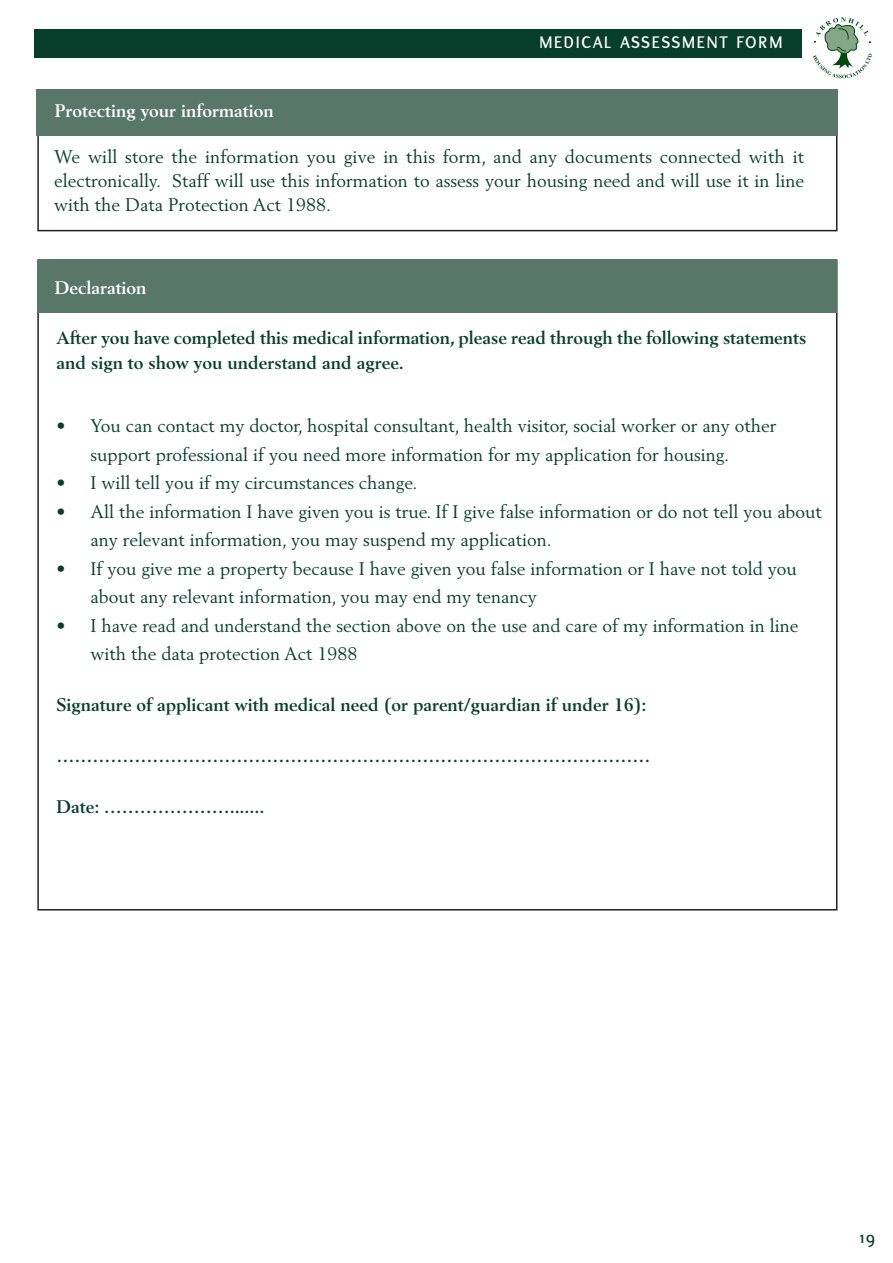
<style>
.page{position:relative;width:893px;height:1263px;background:#fff}
.page>*{position:absolute;margin:0;border:0;box-sizing:border-box;transform-origin:0 0}
.t1{font:18px/28.5px "Berling";color:#083f2c}
.t2{font:700 18px/25.5px "Berling";color:#083f2c}
.t3{font:700 18px "Berling";color:#fff}
.t4{font:700 18px "Flux";letter-spacing:.1em;color:#fff}
.t5{font:700 18px "Flux";color:#083f2c}
</style>
<div class="page">
<div style="left:34px;top:30px;width:768px;height:28px;background:#083f2c"></div>
<svg style="left:813px;top:17px;width:59px;height:61px"></svg>
<div style="left:37px;top:91px;width:800px;height:140px;border:2px solid #231f20"></div>
<div style="left:37px;top:90px;width:801px;height:46px;background:#587769"></div>
<div style="left:38px;top:259px;width:798px;height:54px;background:#587769"></div>
<p class="t3" style="left:55px;top:103px;width:220px">Protecting your information</p>
<p class="t4" style="left:539px;top:31px;width:245px">MEDICAL ASSESSMENT FORM</p>
<p class="t1" style="left:54px;top:146px;width:751px;line-height:24px;text-align:justify">We will store the information you give in this form, and any documents connected with it electronically. Staff will use this information to assess your housing need and will use it in line with the Data Protection Act 1988.</p>
<p class="t3" style="left:55px;top:280px;width:93px">Declaration</p>
<p class="t2" style="left:56px;top:326px;width:752px">After you have completed this medical information, please read through the following statements and sign to show you understand and agree.</p>
<p class="t1" style="left:90px;top:413px;width:687px;text-indent:-34px">• You can contact my doctor, hospital consultant, health visitor, social worker or any other support professional if you need more information for my application for housing.</p>
<p class="t1" style="left:56px;top:470px;width:362px">• I will tell you if my circumstances change.</p>
<p class="t1" style="left:90px;top:498px;width:733px;text-indent:-34px">• All the information I have given you is true. If I give false information or do not tell you about any relevant information, you may suspend my application.</p>
<p class="t1" style="left:90px;top:555px;width:708px;text-indent:-34px">• If you give me a property because I have given you false information or I have not told you about any relevant information, you may end my tenancy</p>
<p class="t1" style="left:90px;top:612px;width:709px;text-indent:-34px">• I have read and understand the section above on the use and care of my information in line with the data protection Act 1988</p>
<p class="t2" style="left:56px;top:693px;width:592px">Signature of applicant with medical need (or parent/guardian if under 16):</p>
<p class="t2" style="left:56px;top:744px;width:596px">………………………………………………………………………………………</p>
<p class="t2" style="left:56px;top:795px;width:210px">Date: ………………….......</p>
<p class="t5" style="left:860px;top:1226px;width:17px">19</p>
</div>
